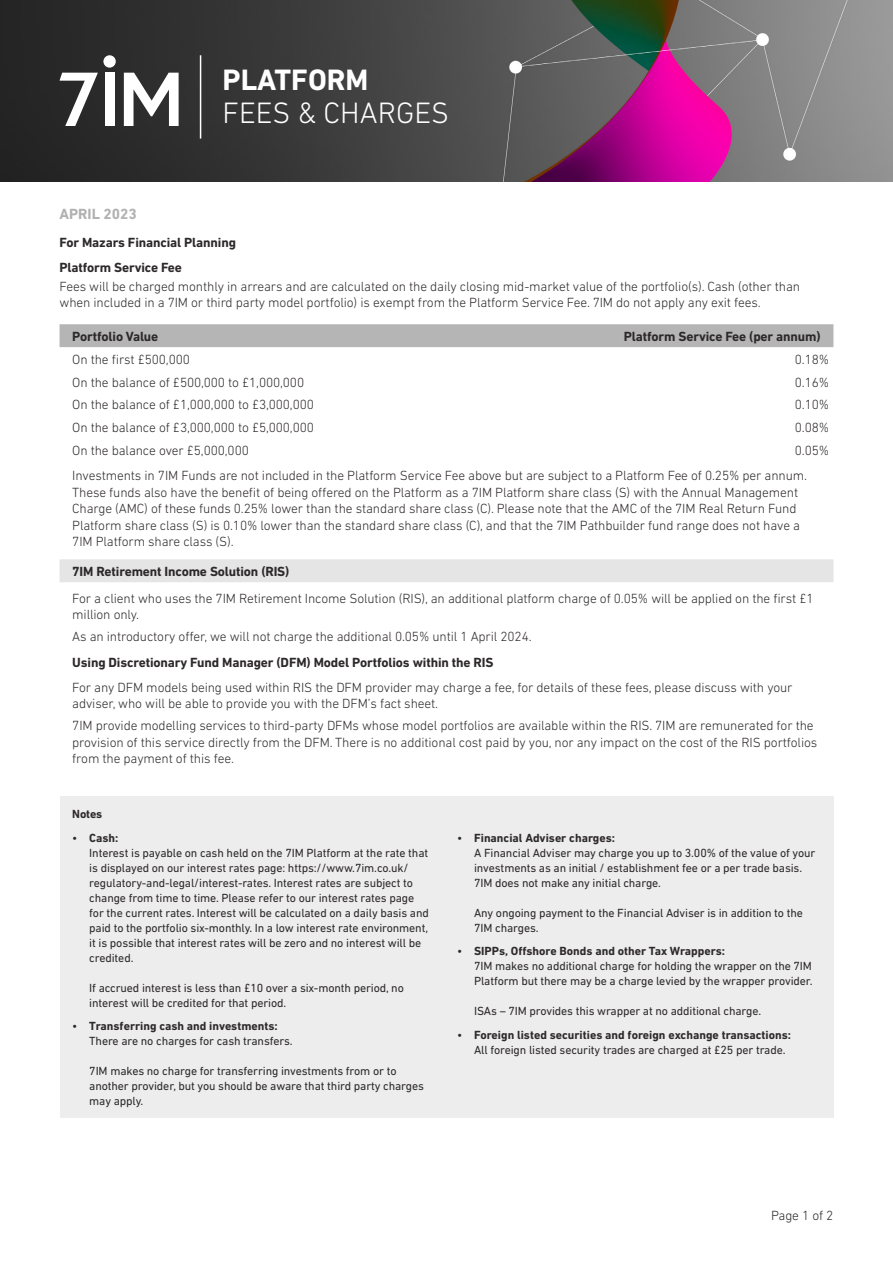
<style>
.page{position:relative;width:893px;height:1263px;background:#fff}
.page>*{position:absolute;margin:0;border:0;box-sizing:border-box;transform-origin:0 0}
.Header_Title_Light_2{font:300 30px "DIN Next LT Pro";color:#fff}
.Header_Title_Bold_20{font:700 30px "DIN Next LT Pro";color:#fff}
.Introduction_Date_Bo{font:700 15px "DIN Next LT Pro";color:#b1b1b2}
.Table_H1_Left_Bold_9{font:300 13.5px/16.5px "DIN Next LT Pro";letter-spacing:-.01em;color:#2d292a}
.Table_Body_Light_9_1{font:300 13.5px/16.5px "DIN Next LT Pro";letter-spacing:-.01em;color:#2d292a}
.Introduction_Standfi{font:300 13.5px/16.5px "DIN Next LT Pro";letter-spacing:-.01em;color:#2d292a}
.Table_H1_Left_Bold_9-2{font:700 13.5px "DIN Next LT Pro";letter-spacing:-.01em;color:#2d292a}
.Table_H1_Right_Bold{font:700 13.5px "DIN Next LT Pro";letter-spacing:-.01em;color:#2d292a}
.Table_Numbers_Right{font:300 13.5px "DIN Next LT Pro";letter-spacing:-.01em;color:#2d292a}
.t1{font:12px/15px "DIN Next LT Pro";letter-spacing:-.01em;color:#2d292a}
.Footer_H1_Bold_8_10{font:700 12px "DIN Next LT Pro";letter-spacing:-.01em;color:#2d292a}
.s1{font-weight:700}
</style>
<div class="page">
<img style="left:0;top:0;width:893px;height:181px">
<div style="left:60px;top:324px;width:773px;height:23px;background:#b5b5b6"></div>
<div style="left:60px;top:559px;width:773px;height:23px;background:#e5e5e5"></div>
<svg style="left:60px;top:73px;width:38px;height:53px"></svg>
<svg style="left:103px;top:55px;width:13px;height:13px"></svg>
<div style="left:105px;top:73px;width:9px;height:53px;background:#fff"></div>
<svg style="left:124px;top:73px;width:55px;height:53px"></svg>
<hr style="left:200px;top:55px;width:1px;height:84px;background:#fff">
<div style="left:60px;top:796px;width:773px;height:322px;background:#ededee"></div>
<p class="Header_Title_Bold_20" style="left:223px;top:63px;width:147px">PLATFORM</p>
<p class="Header_Title_Light_2" style="left:223px;top:96px;width:228px">FEES &amp; CHARGES</p>
<p class="Introduction_Date_Bo" style="left:60px;top:205px;width:79px">APRIL 2023</p>
<p class="Table_H1_Left_Bold_9-2" style="left:60px;top:235px;width:178px">For Mazars Financial Planning</p>
<p class="Table_H1_Left_Bold_9-2" style="left:60px;top:260px;width:124px">Platform Service Fee</p>
<p class="Introduction_Standfi" style="left:60px;top:278px;width:742px">Fees will be charged monthly in arrears and are calculated on the daily closing mid-market value of the portfolio(s). Cash (other than when included in a 7IM or third party model portfolio) is exempt from the Platform Service Fee. 7IM do not apply any exit fees.</p>
<p class="Table_H1_Left_Bold_9-2" style="left:72px;top:328px;width:88px">Portfolio Value</p>
<p class="Table_H1_Right_Bold" style="left:624px;top:328px;width:198px">Platform Service Fee (per annum)</p>
<p class="Table_Body_Light_9_1" style="left:72px;top:351px;width:119px">On the first £500,000</p>
<p class="Table_Numbers_Right" style="left:795px;top:351px;width:36px">0.18%</p>
<p class="Table_Body_Light_9_1" style="left:72px;top:373px;width:233px">On the balance of £500,000 to £1,000,000</p>
<p class="Table_Numbers_Right" style="left:795px;top:374px;width:36px">0.16%</p>
<p class="Table_Body_Light_9_1" style="left:72px;top:396px;width:243px">On the balance of £1,000,000 to £3,000,000</p>
<p class="Table_Numbers_Right" style="left:795px;top:397px;width:36px">0.10%</p>
<p class="Table_Body_Light_9_1" style="left:72px;top:419px;width:243px">On the balance of £3,000,000 to £5,000,000</p>
<p class="Table_Numbers_Right" style="left:795px;top:420px;width:36px">0.08%</p>
<p class="Table_Body_Light_9_1" style="left:72px;top:442px;width:178px">On the balance over £5,000,000</p>
<p class="Table_Numbers_Right" style="left:795px;top:443px;width:36px">0.05%</p>
<p class="Table_Body_Light_9_1" style="left:72px;top:467px;width:736px">Investments in 7IM Funds are not included in the Platform Service Fee above but are subject to a Platform Fee of 0.25% per annum.<br>These funds also have the benefit of being offered on the Platform as a 7IM Platform share class (S) with the Annual Management Charge (AMC) of these funds 0.25% lower than the standard share class (C). Please note that the AMC of the 7IM Real Return Fund Platform share class (S) is 0.10% lower than the standard share class (C), and that the 7IM Pathbuilder fund range does not have a 7IM Platform share class (S).</p>
<p class="Table_H1_Left_Bold_9-2" style="left:72px;top:563px;width:219px">7IM Retirement Income Solution (RIS)</p>
<p class="Table_H1_Left_Bold_9" style="left:72px;top:590px;width:743px">For a client who uses the 7IM Retirement Income Solution (RIS), an additional platform charge of 0.05% will be applied on the first £1 million only.</p>
<p class="Table_H1_Left_Bold_9" style="left:72px;top:628px;width:461px">As an introductory offer, we will not charge the additional 0.05% until 1 April 2024.</p>
<p class="Table_H1_Left_Bold_9-2" style="left:72px;top:654px;width:423px">Using Discretionary Fund Manager (DFM) Model Portfolios within the RIS</p>
<p class="Table_H1_Left_Bold_9" style="left:72px;top:678px;width:722px">For any DFM models being used within RIS the DFM provider may charge a fee, for details of these fees, please discuss with your adviser, who will be able to provide you with the DFM’s fact sheet.</p>
<p class="Table_H1_Left_Bold_9" style="left:72px;top:717px;width:746px">7IM provide modelling services to third-party DFMs whose model portfolios are available within the RIS. 7IM are remunerated for the provision of this service directly from the DFM. There is no additional cost paid by you, nor any impact on the cost of the RIS portfolios from the payment of this fee.</p>
<p class="Footer_H1_Bold_8_10" style="left:72px;top:807px;width:32px">Notes</p>
<p class="t1" style="left:89px;top:830px;width:341px;text-indent:-17px">• <span class="s1">Cash:<br></span>Interest is payable on cash held on the 7IM Platform at the rate that is displayed on our interest rates page: https://www.7im.co.uk/ regulatory-and-legal/interest-rates. Interest rates are subject to change from time to time. Please refer to our interest rates page for the current rates. Interest will be calculated on a daily basis and paid to the portfolio six-monthly. In a low interest rate environment, it is possible that interest rates will be zero and no interest will be credited.</p>
<p class="t1" style="left:89px;top:980px;width:316px">If accrued interest is less than £10 over a six-month period, no interest will be credited for that period.</p>
<p class="t1" style="left:89px;top:1018px;width:205px;text-indent:-17px">• <span class="s1">Transferring cash and investments:<br></span>There are no charges for cash transfers.</p>
<p class="t1" style="left:89px;top:1063px;width:336px">7IM makes no charge for transferring investments from or to another provider, but you should be aware that third party charges may apply.</p>
<p class="t1" style="left:474px;top:830px;width:343px;text-indent:-17px">• <span class="s1">Financial Adviser charges:<br></span>A Financial Adviser may charge you up to 3.00% of the value of your investments as an initial / establishment fee or a per trade basis.<br>7IM does not make any initial charge.</p>
<p class="t1" style="left:474px;top:905px;width:330px">Any ongoing payment to the Financial Adviser is in addition to the<br>7IM charges.</p>
<p class="t1" style="left:474px;top:943px;width:340px;text-indent:-17px">• <span class="s1">SIPPs, Offshore Bonds and other Tax Wrappers:<br></span>7IM makes no additional charge for holding the wrapper on the 7IM<br>Platform but there may be a charge levied by the wrapper provider.</p>
<p class="t1" style="left:474px;top:1003px;width:289px">ISAs – 7IM provides this wrapper at no additional charge.</p>
<p class="t1" style="left:474px;top:1027px;width:318px;text-indent:-17px">• <span class="s1">Foreign listed securities and foreign exchange transactions:<br></span>All foreign listed security trades are charged at £25 per trade.</p>
<p class="Table_H1_Left_Bold_9" style="left:771px;top:1207px;width:64px">Page 1 of 2</p>
</div>
